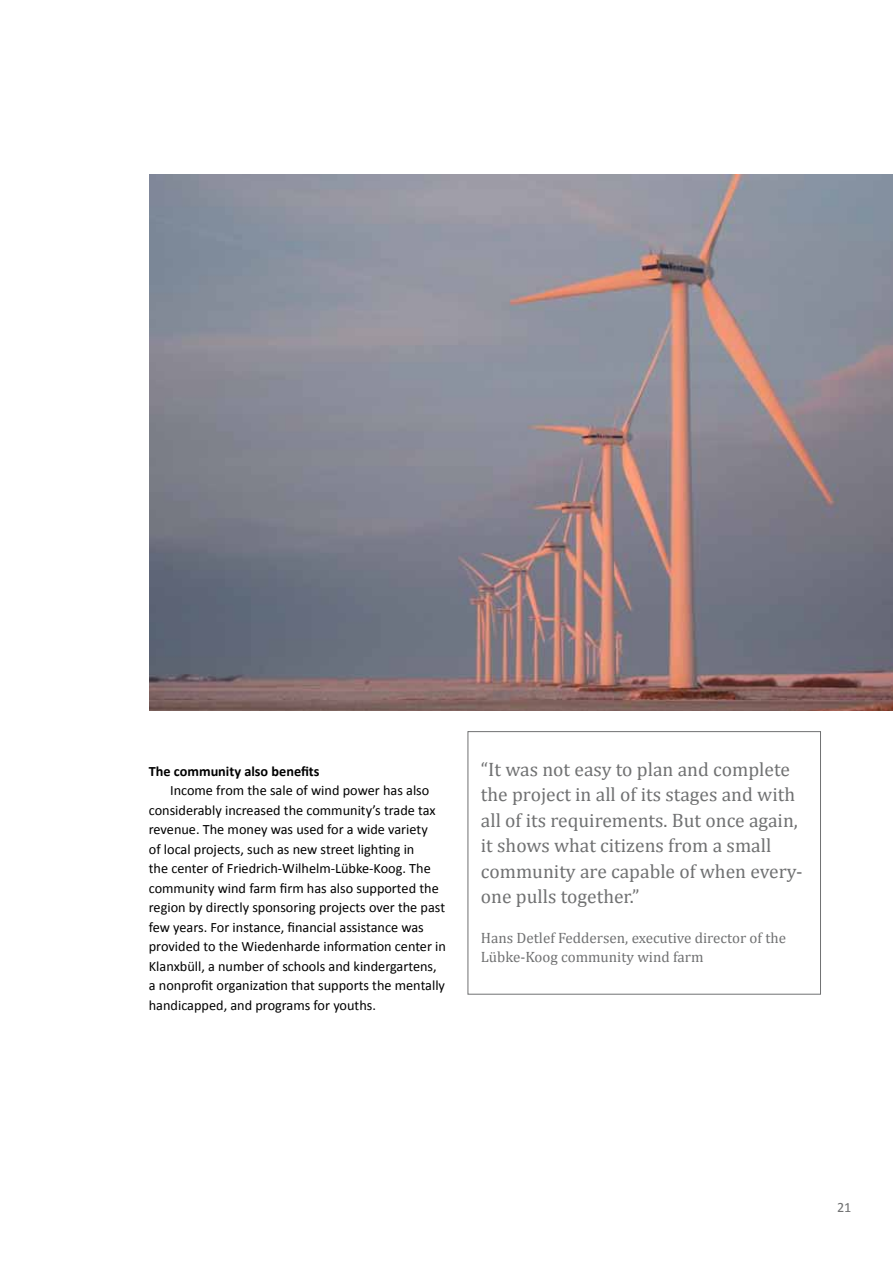
<style>
.page{position:relative;width:893px;height:1263px;background:#fff}
.page>*{position:absolute;margin:0;border:0;box-sizing:border-box;transform-origin:0 0}
.Zitat_klein_Kasten{font:19.5px/25.5px "Cambria";color:#707172}
.Zitat_klein_Kasten_N{font:15px/19.5px "Cambria";color:#707172}
.Fliesstext{font:14.25px/19.5px "Calibri";color:#000}
.Fliess_BOLD{font:700 14.25px "Calibri";color:#000}
.t1{font:14.25px "Calibri";color:#707172}
</style>
<div class="page">
<div style="left:468px;top:731px;width:353px;height:263px;border:1px solid #707172"></div>
<img style="left:149px;top:174px;width:744px;height:537px">
<p class="Fliess_BOLD" style="left:149px;top:762px;width:172px">The community also benefits</p>
<p class="Fliesstext" style="left:149px;top:780px;width:299px;text-indent:21px">Income from the sale of wind power has also considerably increased the community’s trade tax revenue. The money was used for a wide variety<br>of local projects, such as new street lighting in<br>the center of Friedrich-Wilhelm-Lübke-Koog. The community wind farm firm has also supported the region by directly sponsoring projects over the past few years. For instance, financial assistance was provided to the Wiedenharde information center in Klanxbüll, a number of schools and kindergartens, a nonprofit organization that supports the mentally handicapped, and programs for youths.</p>
<p class="Zitat_klein_Kasten" style="left:481px;top:756px;width:323px">“It was not easy to plan and complete the project in all of its stages and with all of its requirements. But once again, it shows what citizens from a small community are capable of when every&shy;one pulls together.”</p>
<p class="Zitat_klein_Kasten_N" style="left:481px;top:928px;width:307px">Hans Detlef Feddersen, executive director of the<br>Lübke-- Koog community wind farm</p>
<p class="t1" style="left:837px;top:1198px;width:16px">21</p>
</div>
